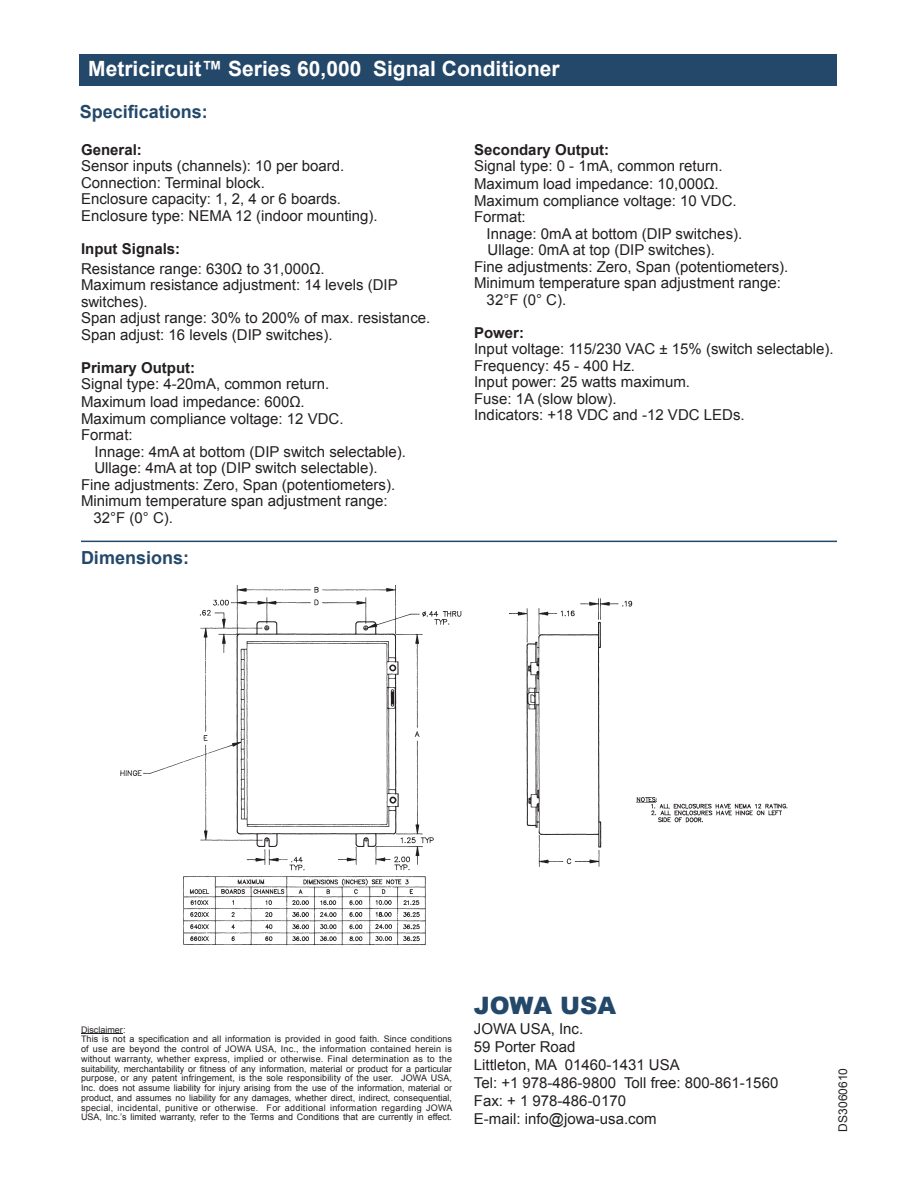
<style>
.page{position:relative;width:918px;height:1188px;background:#fff}
.page>*{position:absolute;margin:0;border:0;box-sizing:border-box;transform-origin:0 0}
.t1{font:900 24px "Arial";color:#244869}
.t2{font:700 21px "Arial";color:#fff}
.t3{font:700 18px "Arial";color:#244869}
.t4{font:15px/16.5px "Arial";color:#231f20}
.t5{font:700 15px "Arial";color:#231f20}
.t6{font:12px "Arial";color:#231f20}
.t7{font:9px/9.8px "Arial";color:#231f20;text-align:justify}
</style>
<div class="page">
<div style="left:79px;top:54px;width:758px;height:32px;background:#244869"></div>
<hr style="left:81px;top:541px;width:756px;height:1px;background:#244869">
<img style="left:120px;top:585px;width:668px;height:361px">
<hr style="left:81px;top:1033px;width:42px;height:1px;background:#231f20">
<p class="t2" style="left:88px;top:55px;width:473px">Metricircuit™ Series 60,000 Signal Conditioner</p>
<p class="t3" style="left:80px;top:100px;width:130px">Specifications:</p>
<p class="t5" style="left:81px;top:140px;width:62px">General:</p>
<p class="t4" style="left:81px;top:158px;width:265px">Sensor inputs (channels): 10 per board.</p>
<p class="t4" style="left:81px;top:174px;width:185px">Connection: Terminal block.</p>
<p class="t4" style="left:81px;top:191px;width:262px">Enclosure capacity: 1, 2, 4 or 6 boards.</p>
<p class="t4" style="left:81px;top:207px;width:298px">Enclosure type: NEMA 12 (indoor mounting).</p>
<p class="t5" style="left:81px;top:239px;width:101px">Input Signals:</p>
<p class="t4" style="left:81px;top:260px;width:245px">Resistance range: 630Ω to 31,000Ω.</p>
<p class="t4" style="left:81px;top:277px;width:318px">Maximum resistance adjustment: 14 levels (DIP switches).</p>
<p class="t4" style="left:81px;top:310px;width:351px">Span adjust range: 30% to 200% of max. resistance.</p>
<p class="t4" style="left:81px;top:326px;width:253px">Span adjust: 16 levels (DIP switches).</p>
<p class="t5" style="left:81px;top:357px;width:116px">Primary Output:</p>
<p class="t4" style="left:81px;top:376px;width:250px">Signal type: 4-20mA, common return.</p>
<p class="t4" style="left:81px;top:394px;width:225px">Maximum load impedance: 600Ω.</p>
<p class="t4" style="left:81px;top:410px;width:264px">Maximum compliance voltage: 12 VDC.</p>
<p class="t4" style="left:81px;top:427px;width:53px">Format:</p>
<p class="t4" style="left:94px;top:443px;width:313px">Innage: 4mA at bottom (DIP switch selectable).</p>
<p class="t4" style="left:94px;top:460px;width:285px">Ullage: 4mA at top (DIP switch selectable).</p>
<p class="t4" style="left:81px;top:476px;width:316px">Fine adjustments: Zero, Span (potentiometers).</p>
<p class="t4" style="left:81px;top:493px;width:308px">Minimum temperature span adjustment range:</p>
<p class="t4" style="left:94px;top:509px;width:81px">32°F (0° C).</p>
<p class="t5" style="left:474px;top:139px;width:137px">Secondary Output:</p>
<p class="t4" style="left:474px;top:158px;width:250px">Signal type: 0 - 1mA, common return.</p>
<p class="t4" style="left:474px;top:176px;width:246px">Maximum load impedance: 10,000Ω.</p>
<p class="t4" style="left:474px;top:192px;width:264px">Maximum compliance voltage: 10 VDC.</p>
<p class="t4" style="left:474px;top:209px;width:53px">Format:</p>
<p class="t4" style="left:487px;top:225px;width:257px">Innage: 0mA at bottom (DIP switches).</p>
<p class="t4" style="left:488px;top:242px;width:229px">Ullage: 0mA at top (DIP switches).</p>
<p class="t4" style="left:474px;top:258px;width:316px">Fine adjustments: Zero, Span (potentiometers).</p>
<p class="t4" style="left:474px;top:275px;width:308px">Minimum temperature span adjustment range:</p>
<p class="t4" style="left:487px;top:291px;width:81px">32°F (0° C).</p>
<p class="t5" style="left:474px;top:322px;width:52px">Power:</p>
<p class="t4" style="left:474px;top:341px;width:361px">Input voltage: 115/230 VAC ± 15% (switch selectable).</p>
<p class="t4" style="left:474px;top:357px;width:162px">Frequency: 45 - 400 Hz.</p>
<p class="t4" style="left:474px;top:374px;width:217px">Input power: 25 watts maximum.</p>
<p class="t4" style="left:474px;top:390px;width:144px">Fuse: 1A (slow blow).</p>
<p class="t4" style="left:474px;top:407px;width:272px">Indicators: +18 VDC and -12 VDC LEDs.</p>
<p class="t3" style="left:81px;top:546px;width:110px">Dimensions:</p>
<p class="t7" style="left:81px;top:1025px;width:46px">Disclaimer:</p>
<p class="t7" style="left:81px;top:1034px;width:373px">This is not a specification and all information is provided in good faith. Since conditions of use are beyond the control of JOWA USA, Inc., the information contained herein is without warranty, whether express, implied or otherwise. Final determination as to the suitability, merchantability or fitness of any information, material or product for a particular purpose, or any patent infringement, is the sole responsibility of the user. JOWA USA, Inc. does not assume liability for injury arising from the use of the information, material or product, and assumes no liability for any damages, whether direct, indirect, consequential, special, incidental, punitive or otherwise. For additional information regarding JOWA USA, Inc.’s limited warranty, refer to the Terms and Conditions that are currently in effect.</p>
<p class="t1" style="left:474px;top:988px;width:144px">JOWA USA</p>
<p class="t4" style="left:474px;top:1021px;width:111px">JOWA USA, Inc.</p>
<p class="t4" style="left:474px;top:1039px;width:103px">59 Porter Road</p>
<p class="t4" style="left:474px;top:1057px;width:207px">Littleton, MA 01460-1431 USA</p>
<p class="t4" style="left:474px;top:1075px;width:306px">Tel: +1 978-486-9800 Toll free: 800-861-1560</p>
<p class="t4" style="left:474px;top:1093px;width:154px">Fax: + 1 978-486-0170</p>
<p class="t4" style="left:474px;top:1111px;width:184px">E-mail: info@jowa-usa.com</p>
<p class="t6" style="left:835px;top:1132px;width:65px;rotate:-90deg">DS3060610</p>
</div>
